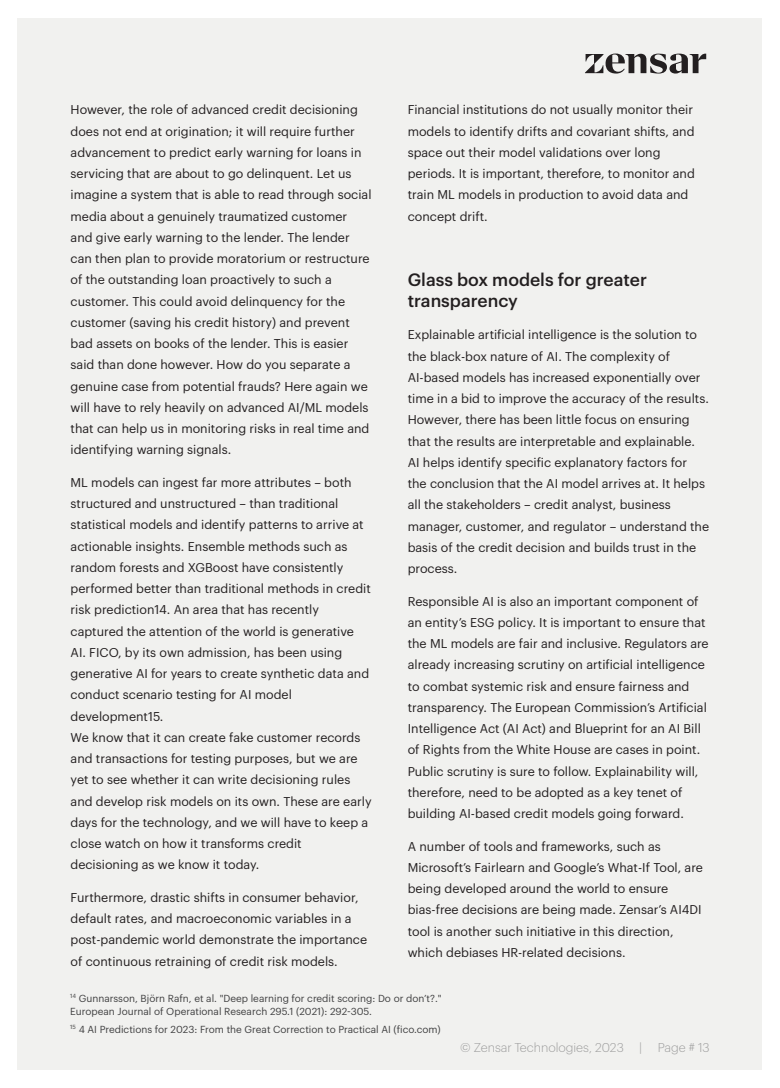
<style>
.page{position:relative;width:780px;height:1088px;background:#fff}
.page>*{position:absolute;margin:0;border:0;box-sizing:border-box;transform-origin:0 0}
.t1{font:500 17.5px/21.2px "Graphik";color:#231f20}
.t2{font:12.5px/21.2px "Graphik";color:#231f20}
.t3{font:300 12.5px "Graphik";color:#9e9e9e}
.t4{font:10px/13.8px "Graphik";color:#404041}
</style>
<div class="page">
<div style="left:18px;top:18px;width:744px;height:1051px;background:#f1f1ef"></div>
<svg style="left:585px;top:54px;width:121px;height:20px"></svg>
<p class="t2" style="left:71px;top:98px;width:302px">However, the role of advanced credit decisioning does not end at origination; it will require further advancement to predict early warning for loans in servicing that are about to go delinquent. Let us imagine a system that is able to read through social media about a genuinely traumatized customer and give early warning to the lender. The lender can then plan to provide moratorium or restructure of the outstanding loan proactively to such a customer. This could avoid delinquency for the customer (saving his credit history) and prevent bad assets on books of the lender. This is easier said than done however. How do you separate a genuine case from potential frauds? Here again we will have to rely heavily on advanced AI/ML models that can help us in monitoring risks in real time and identifying warning signals.</p>
<p class="t2" style="left:71px;top:471px;width:302px">ML models can ingest far more attributes – both structured and unstructured – than traditional statistical models and identify patterns to arrive at actionable insights. Ensemble methods such as random forests and XGBoost have consistently performed better than traditional methods in credit risk prediction14. An area that has recently captured the attention of the world is generative AI. FICO, by its own admission, has been using generative AI for years to create synthetic data and conduct scenario testing for AI model development15.<br>We know that it can create fake customer records and transactions for testing purposes, but we are yet to see whether it can write decisioning rules and develop risk models on its own. These are early days for the technology, and we will have to keep a close watch on how it transforms credit decisioning as we know it today.</p>
<p class="t2" style="left:71px;top:886px;width:298px">Furthermore, drastic shifts in consumer behavior, default rates, and macroeconomic variables in a post-pandemic world demonstrate the importance of continuous retraining of credit risk models.</p>
<p class="t2" style="left:407px;top:98px;width:288px">Financial institutions do not usually monitor their models to identify drifts and covariant shifts, and space out their model validations over long periods. It is important, therefore, to monitor and train ML models in production to avoid data and concept drift.</p>
<h1 class="t1" style="left:407px;top:267px;width:241px">Glass box models for greater transparency</h1>
<p class="t2" style="left:407px;top:323px;width:303px">Explainable artificial intelligence is the solution to the black-box nature of AI. The complexity of AI-based models has increased exponentially over time in a bid to improve the accuracy of the results.<br>However, there has been little focus on ensuring that the results are interpretable and explainable.<br>AI helps identify specific explanatory factors for the conclusion that the AI model arrives at. It helps all the stakeholders – credit analyst, business manager, customer, and regulator – understand the basis of the credit decision and builds trust in the process.</p>
<p class="t2" style="left:407px;top:589px;width:302px">Responsible AI is also an important component of an entity’s ESG policy. It is important to ensure that the ML models are fair and inclusive. Regulators are already increasing scrutiny on artificial intelligence to combat systemic risk and ensure fairness and transparency. The European Commission’s Artificial Intelligence Act (AI Act) and Blueprint for an AI Bill of Rights from the White House are cases in point.<br>Public scrutiny is sure to follow. Explainability will, therefore, need to be adopted as a key tenet of building AI-based credit models going forward.</p>
<p class="t2" style="left:407px;top:834px;width:297px">A number of tools and frameworks, such as Microsoft’s Fairlearn and Google’s What-If Tool, are being developed around the world to ensure bias-free decisions are being made. Zensar’s AI4DI tool is another such initiative in this direction, which debiases HR-related decisions.</p>
<p class="t4" style="left:70px;top:990px;width:373px"><sup>14</sup> Gunnarsson, Björn Rafn, et al. "Deep learning for credit scoring: Do or don’t?."<br>European Journal of Operational Research 295.1 (2021): 292-305.</p>
<p class="t4" style="left:70px;top:1021px;width:372px"><sup>15</sup> 4 AI Predictions for 2023: From the Great Correction to Practical AI (fico.com)</p>
<p class="t3" style="left:460px;top:1039px;width:251px">© Zensar Technologies, 2023 | Page # 13</p>
</div>
